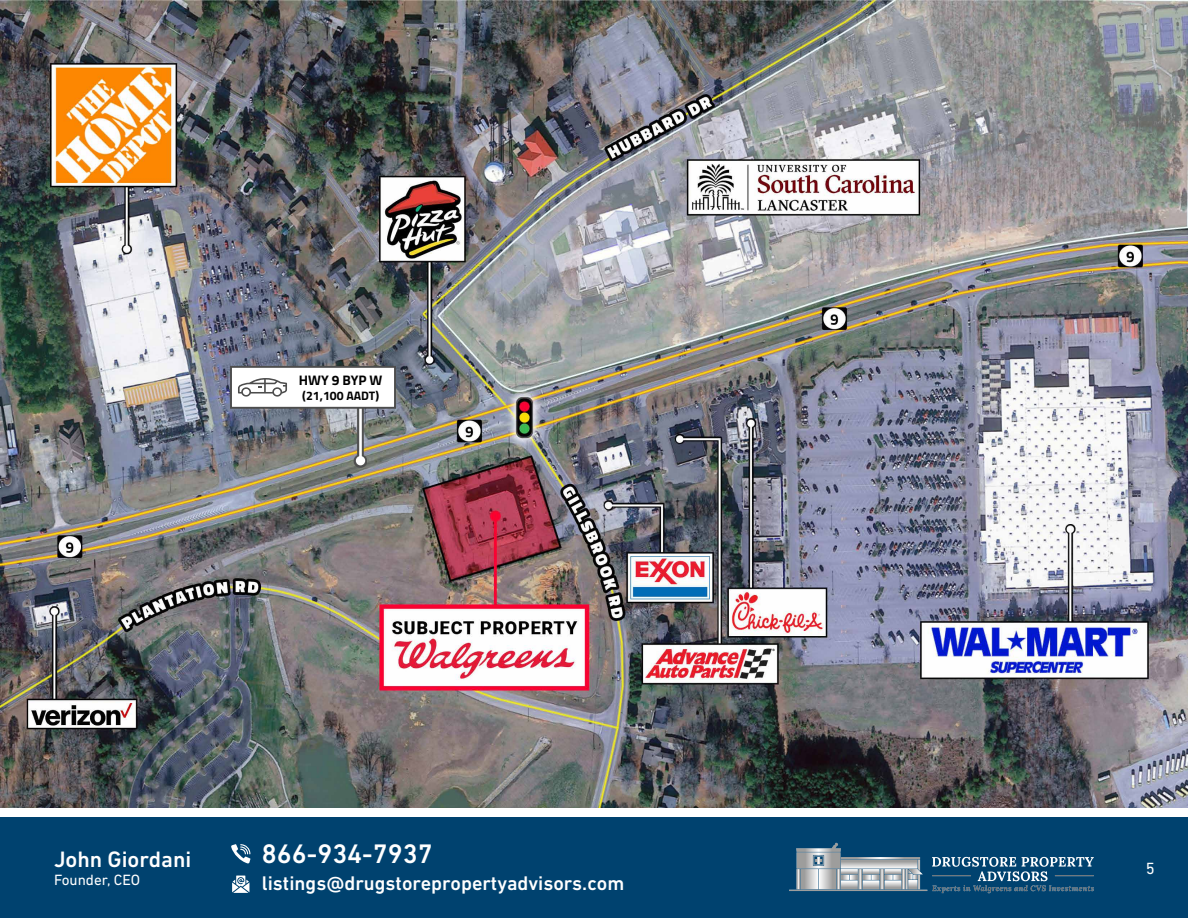
<style>
.page{position:relative;width:1188px;height:918px;background:#fff}
.page>*{position:absolute;margin:0;border:0;box-sizing:border-box;transform-origin:0 0}
.t1{font:500 27.3px "DIN Next LT Pro";color:#fff}
.t2{font:500 22.65px "DIN Next LT Pro";color:#fff}
.t3{font:500 20.1px "DIN Next LT Pro";color:#fff}
.t4{font:16.5px "DIN Next LT Pro";color:#fff}
.t5{font:15.15px "DIN Next LT Pro";color:#fff}
.t6{font:700 13.8px "Titillium";color:#000}
.t7{font:700 12.3px "Titillium";color:#000}
</style>
<div class="page">
<div style="left:0;top:818px;width:1188px;height:100px;background:#00426f"></div>
<svg style="left:231px;top:844px;width:19px;height:20px"></svg>
<svg style="left:232px;top:876px;width:17px;height:17px"></svg>
<img style="left:789px;top:842px;width:305px;height:52px">
<img style="left:0;top:0;width:1188px;height:808px">
<div style="left:354px;top:401px;width:13px;height:67px;background:#4d4d4d;opacity:.95"></div>
<hr style="left:359px;top:403px;width:3px;height:58px;background:#fff">
<div style="left:356px;top:456px;width:9px;height:9px;background:#fff;border-radius:50%"></div>
<div style="left:230px;top:366px;width:166px;height:43px;background:#fff;border:2px solid #4d4d4d"></div>
<svg style="left:238px;top:378px;width:49px;height:19px"></svg>
<p class="t6" style="left:299px;top:370px;width:85px">HWY 9 BYP W</p>
<p class="t7" style="left:302px;top:386px;width:78px">(21,100 AADT)</p>
<p class="t2" style="left:54px;top:847px;width:139px">John Giordani</p>
<p class="t5" style="left:54px;top:871px;width:88px">Founder, CEO</p>
<h1 class="t1" style="left:262px;top:838px;width:172px">866-934-7937</h1>
<p class="t3" style="left:262px;top:872px;width:364px">listings@drugstorepropertyadvisors.com</p>
<p class="t4" style="left:1146px;top:859px;width:10px">5</p>
</div>
